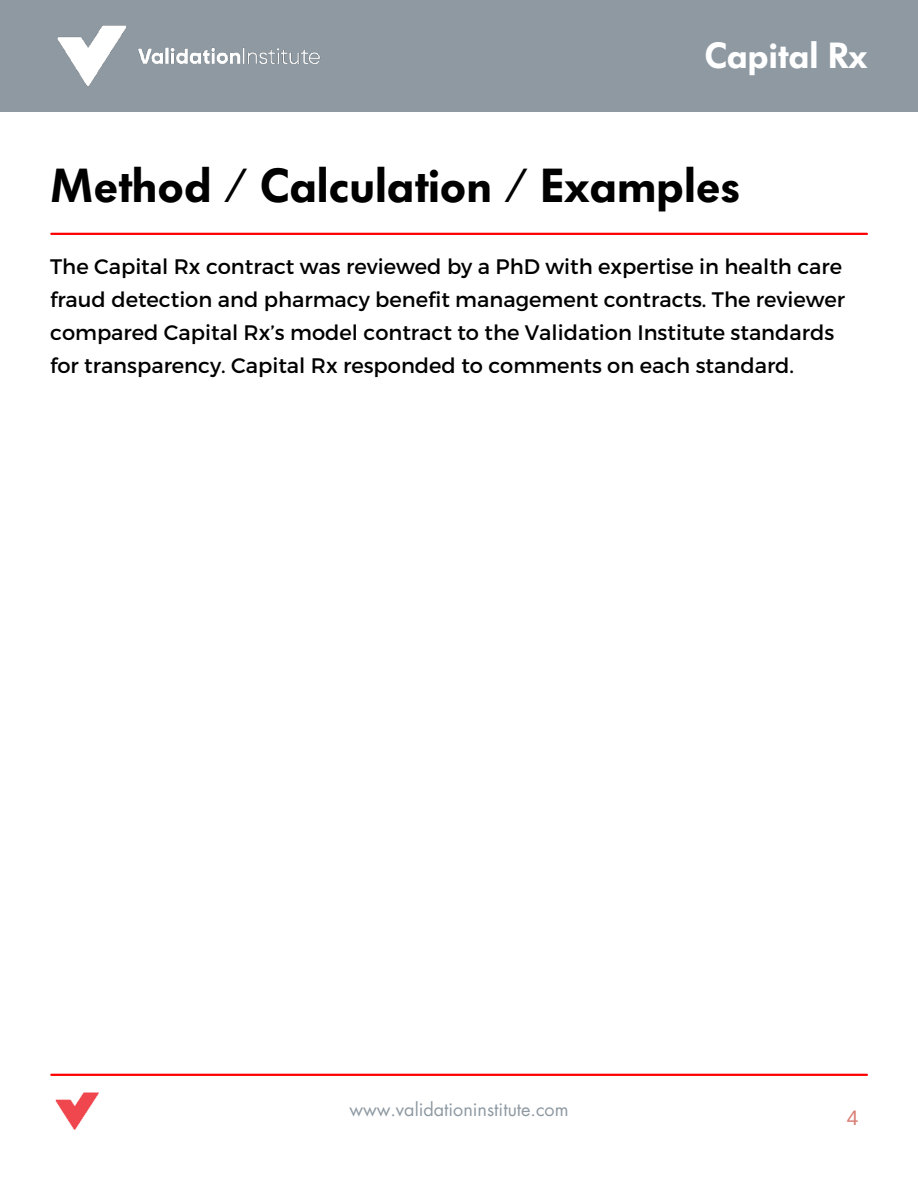
<style>
.page{position:relative;width:918px;height:1188px;background:#fff}
.page>*{position:absolute;margin:0;border:0;box-sizing:border-box;transform-origin:0 0}
.t1{font:600 47.25px "Futura BQ";color:#000}
.t2{font:600 36px "Futura BQ";color:#fff}
.t3{font:21px/33px "Montserrat";color:#000}
.t4{font:21px "Arimo";color:#d97f76}
.t5{font:18px "Futura LT";color:#8e99a2}
</style>
<div class="page">
<div style="left:0;top:0;width:918px;height:111px;background:#8e99a2"></div>
<img style="left:57px;top:25px;width:264px;height:62px">
<hr style="left:51px;top:1074px;width:816px;height:2px;background:#f00">
<img style="left:55px;top:1092px;width:44px;height:38px">
<hr style="left:51px;top:233px;width:816px;height:2px;background:#f00">
<h2 class="t2" style="left:704px;top:35px;width:165px">Capital Rx</h2>
<h1 class="t1" style="left:50px;top:158px;width:692px">Method / Calculation / Examples</h1>
<p class="t3" style="left:50px;top:250px;width:797px">The Capital Rx contract was reviewed by a PhD with expertise in health care fraud detection and pharmacy benefit management contracts. The reviewer compared Capital Rx’s model contract to the Validation Institute standards for transparency. Capital Rx responded to comments on each standard.</p>
<p class="t5" style="left:349px;top:1098px;width:221px">www.validationinstitute.com</p>
<p class="t4" style="left:847px;top:1105px;width:13px">4</p>
</div>
